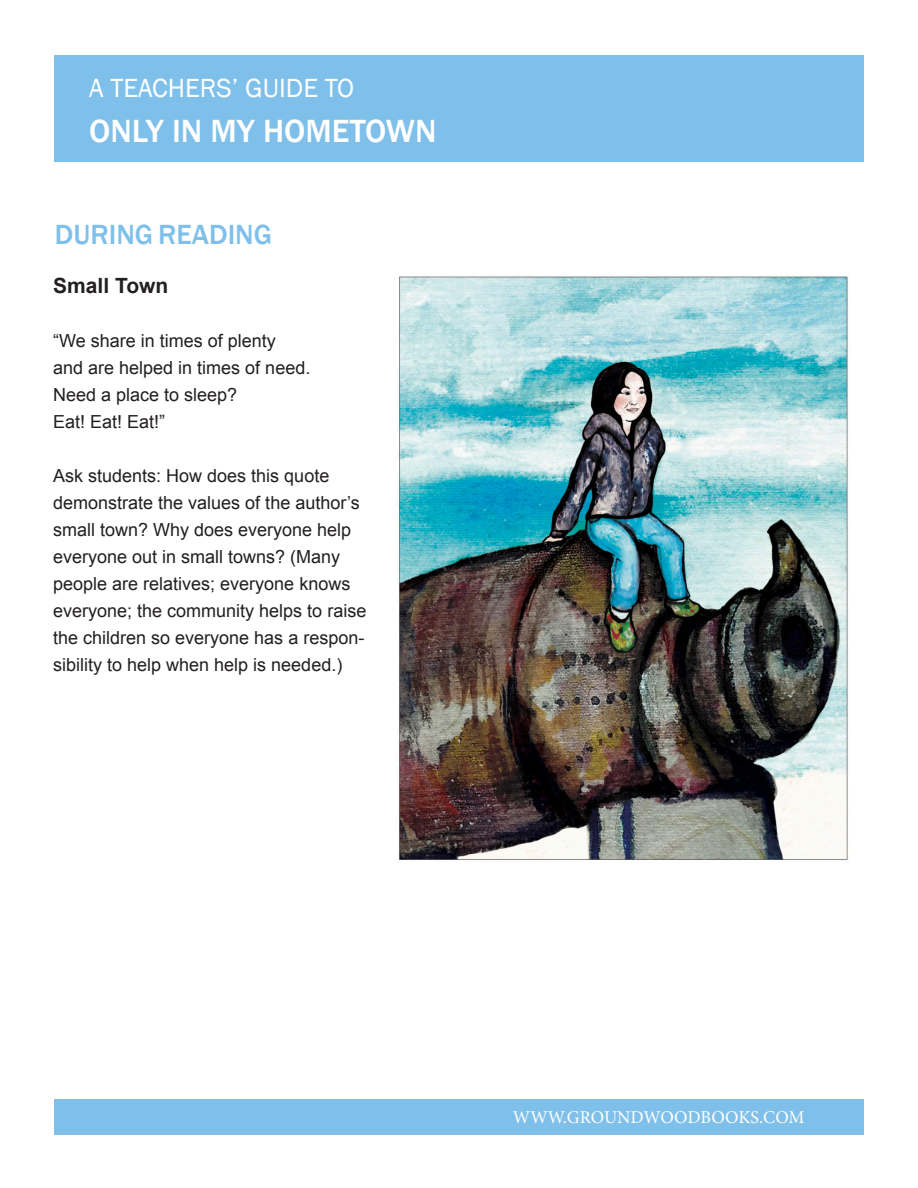
<style>
.page{position:relative;width:918px;height:1188px;background:#fff}
.page>*{position:absolute;margin:0;border:0;box-sizing:border-box;transform-origin:0 0}
.t1{font:500 33px "Franklin Gothic";color:#fff}
.t2{font:500 28.5px "Franklin Gothic";color:#7fc0ea}
.t3{font:27px "Franklin Gothic";color:#fff}
.t4{font:700 21px "Arial";color:#231f20}
.t5{font:18px/27px "Arial";color:#231f20}
.t6{font:18px "Minion Pro";color:#fff}
</style>
<div class="page">
<div style="left:54px;top:56px;width:810px;height:106px;background:#7fc0ea"></div>
<div style="left:54px;top:1100px;width:810px;height:35px;background:#7fc0ea"></div>
<img style="left:399px;top:276px;width:449px;height:584px">
<p class="t3" style="left:89px;top:71px;width:267px">A TEACHERS’ GUIDE TO</p>
<p class="t1" style="left:89px;top:110px;width:349px">ONLY IN MY HOMETOWN</p>
<p class="t2" style="left:55px;top:217px;width:219px">DURING READING</p>
<p class="t4" style="left:53px;top:272px;width:117px">Small Town</p>
<p class="t5" style="left:53px;top:328px;width:224px">“We share in times of plenty</p>
<p class="t5" style="left:53px;top:355px;width:259px">and are helped in times of need.</p>
<p class="t5" style="left:53px;top:382px;width:186px">Need a place to sleep?</p>
<p class="t5" style="left:53px;top:409px;width:114px">Eat! Eat! Eat!”</p>
<p class="t5" style="left:53px;top:463px;width:315px">Ask students: How does this quote demonstrate the values of the author’s small town? Why does everyone help everyone out in small towns? (Many people are relatives; everyone knows everyone; the community helps to raise the children so everyone has a respon&shy;sibility to help when help is needed.)</p>
<p class="t6" style="left:513px;top:1105px;width:293px">WWW.GROUNDWOODBOOKS.COM</p>
</div>
